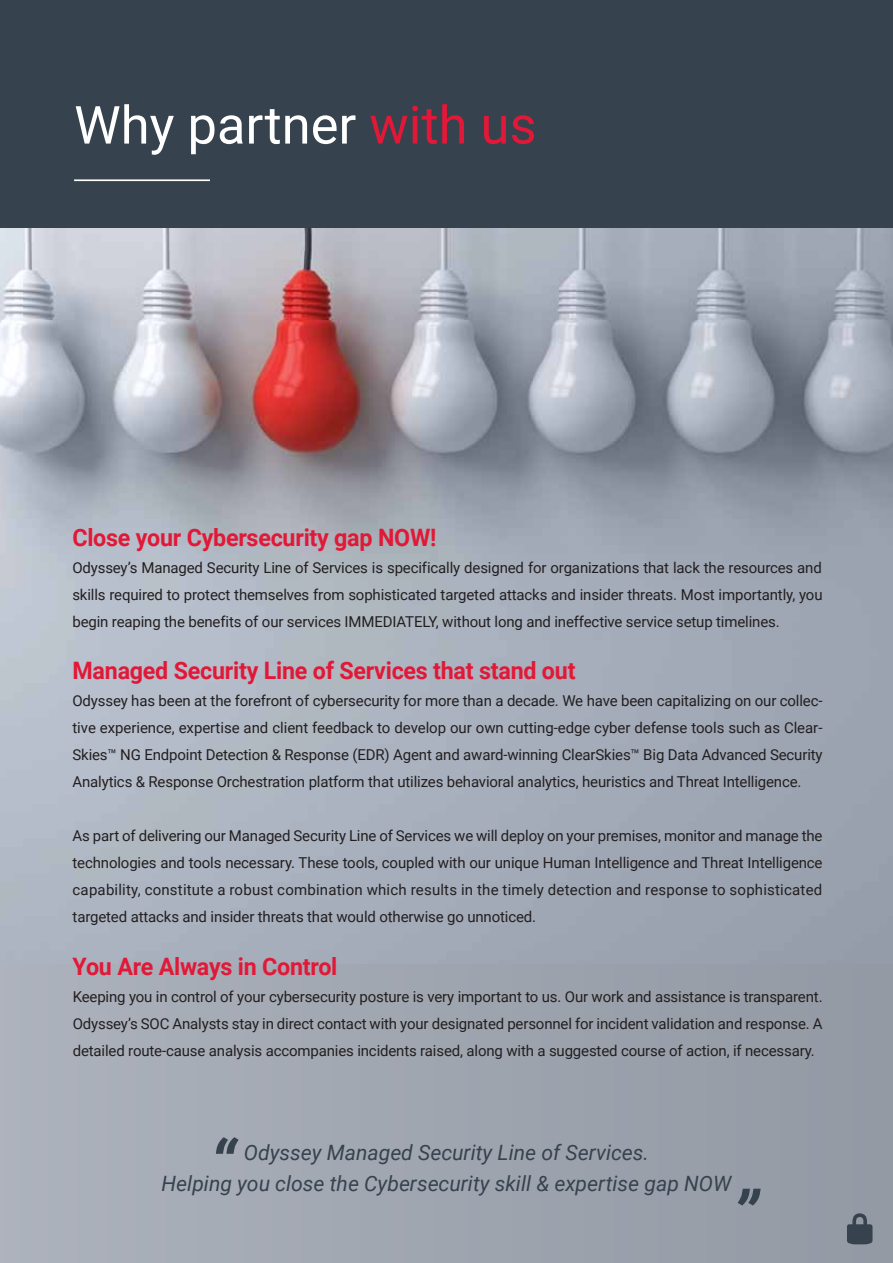
<style>
.page{position:relative;width:893px;height:1263px;background:#fff}
.page>*{position:absolute;margin:0;border:0;box-sizing:border-box;transform-origin:0 0}
.t1{font:italic 700 65.1px "Roboto";color:#36424e}
.t2{font:52.5px "Roboto";color:#fff}
.t3{font:700 24px "Roboto";letter-spacing:-.01em;color:#e11837}
.t4{font:italic 21.15px/30.9px "Roboto";color:#36424e;text-align:center}
.t5{font:15px/27px "Roboto";letter-spacing:-.01em;color:#231f20;text-align:justify}
.s1{color:#e11837}
</style>
<div class="page">
<div style="left:0;top:0;width:893px;height:258px;background:#36424e"></div>
<div style="left:0;top:229px;width:893px;height:1034px;background:#a0a6b0"></div>
<img style="left:0;top:229px;width:893px;height:734px">
<hr style="left:74px;top:179px;width:136px;height:2px;background:#fff">
<svg style="left:847px;top:1213px;width:25px;height:31px"></svg>
<h2 class="t2" style="left:74px;top:88px;width:464px">Why partner <span class="s1">with us</span></h2>
<h3 class="t3" style="left:72px;top:520px;width:366px">Close your Cybersecurity gap NOW!</h3>
<p class="t5" style="left:72px;top:553px;width:752px">Odyssey’s Managed Security Line of Services is specifically designed for organizations that lack the resources and skills required to protect themselves from sophisticated targeted attacks and insider threats. Most importantly, you begin reaping the benefits of our services IMMEDIATELY, without long and ineffective service setup timelines.</p>
<h3 class="t3" style="left:72px;top:654px;width:505px">Managed Security Line of Services that stand out</h3>
<p class="t5" style="left:72px;top:687px;width:752px">Odyssey has been at the forefront of cybersecurity for more than a decade. We have been capitalizing on our collec&shy;tive experience, expertise and client feedback to develop our own cutting-edge cyber defense tools such as Clear-Skies™ NG Endpoint Detection &amp; Response (EDR) Agent and award-winning ClearSkies™ Big Data Advanced Security Analytics &amp; Response Orchestration platform that utilizes behavioral analytics, heuristics and Threat Intelligence.</p>
<p class="t5" style="left:73px;top:822px;width:751px">As part of delivering our Managed Security Line of Services we will deploy on your premises, monitor and manage the technologies and tools necessary. These tools, coupled with our unique Human Intelligence and Threat Intelligence capability, constitute a robust combination which results in the timely detection and response to sophisticated targeted attacks and insider threats that would otherwise go unnoticed.</p>
<h3 class="t3" style="left:73px;top:949px;width:266px">You Are Always in Control</h3>
<p class="t5" style="left:73px;top:982px;width:751px">Keeping you in control of your cybersecurity posture is very important to us. Our work and assistance is transparent.<br>Odyssey’s SOC Analysts stay in direct contact with your designated personnel for incident validation and response. A detailed route-cause analysis accompanies incidents raised, along with a suggested course of action, if necessary.</p>
<h1 class="t1" style="left:210px;top:1118px;width:27px">“</h1>
<h3 class="t4" style="left:162px;top:1137px;width:571px">Odyssey Managed Security Line of Services.<br>Helping you close the Cybersecurity skill &amp; expertise gap NOW</h3>
<h1 class="t1" style="left:733px;top:1169px;width:28px">”</h1>
</div>
